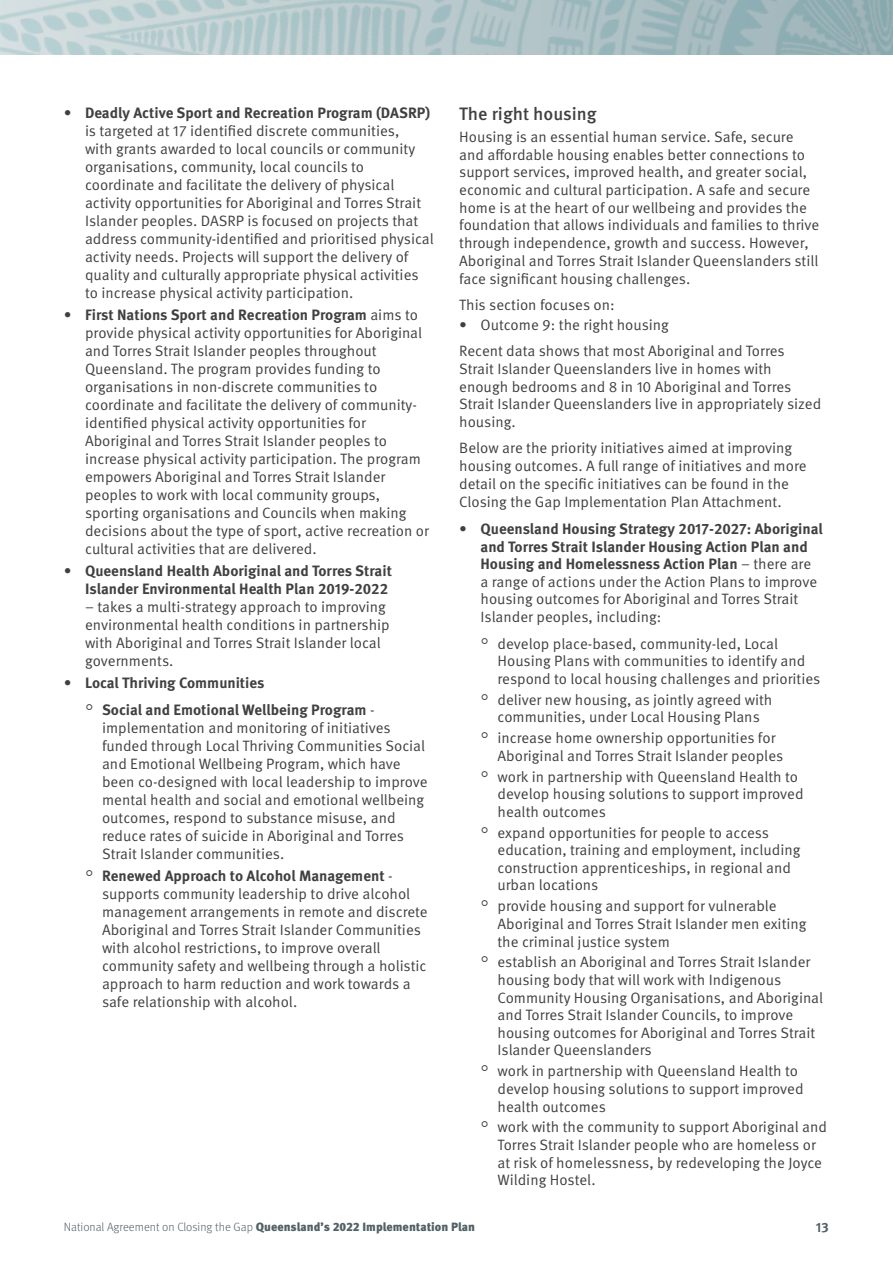
<style>
.page{position:relative;width:893px;height:1263px;background:#fff}
.page>*{position:absolute;margin:0;border:0;box-sizing:border-box;transform-origin:0 0}
.t1{font:500 18px "Meta OT";color:#404040}
.t2{font:15px/18px "Meta OT Norm";color:#404040}
.t3{font:700 15px/17.5px "Meta OT";color:#404040}
.t4{font:700 13.5px "Meta OT";color:#526166}
.t5{font:900 12px "Meta OT";color:#526166}
.s1{font-family:"Meta OT Norm";font-weight:400}
.s2{font-family:"Arial";font-weight:400;font-size:24px}
.s3{font-family:"Arial";font-size:24px}
.s4{font-weight:300}
</style>
<div class="page">
<img style="left:0;top:0;width:893px;height:54px">
<p class="t3" style="left:64px;top:104px;width:368px"><span class="s1">•</span> Deadly Active Sport and Recreation Program (DASRP)</p>
<p class="t2" style="left:85px;top:122px;width:350px">is targeted at 17 identified discrete communities,<br>with grants awarded to local councils or community organisations, community, local councils to coordinate and facilitate the delivery of physical activity opportunities for Aboriginal and Torres Strait Islander peoples. DASRP is focused on projects that address community-identified and prioritised physical activity needs. Projects will support the delivery of quality and culturally appropriate physical activities to increase physical activity participation.</p>
<p class="t3" style="left:64px;top:306px;width:356px"><span class="s1">•</span> First Nations Sport and Recreation Program <span class="s1">aims to</span></p>
<p class="t2" style="left:85px;top:324px;width:346px">provide physical activity opportunities for Aboriginal and Torres Strait Islander peoples throughout Queensland. The program provides funding to organisations in non-discrete communities to coordinate and facilitate the delivery of community&shy;identified physical activity opportunities for Aboriginal and Torres Strait Islander peoples to increase physical activity participation. The program empowers Aboriginal and Torres Strait Islander peoples to work with local community groups, sporting organisations and Councils when making decisions about the type of sport, active recreation or cultural activities that are delivered.</p>
<p class="t3" style="left:64px;top:562px;width:330px;line-height:18px;text-align:right"><span class="s1">•</span> Queensland Health Aboriginal and Torres Strait<br>Islander Environmental Health Plan 2019-2022</p>
<p class="t2" style="left:85px;top:598px;width:306px">– takes a multi-strategy approach to improving environmental health conditions in partnership with Aboriginal and Torres Strait Islander local governments.</p>
<p class="t3" style="left:85px;top:670px;width:291px;line-height:26.5px;text-indent:-21px"><span class="s1">•</span> Local Thriving Communities<br><span class="s2">◦</span> Social and Emotional Wellbeing Program <span class="s1">-</span></p>
<p class="t2" style="left:102px;top:719px;width:327px">implementation and monitoring of initiatives funded through Local Thriving Communities Social and Emotional Wellbeing Program, which have been co-designed with local leadership to improve mental health and social and emotional wellbeing outcomes, respond to substance misuse, and reduce rates of suicide in Aboriginal and Torres Strait Islander communities.</p>
<p class="t3" style="left:85px;top:867px;width:309px"><span class="s2">◦</span> Renewed Approach to Alcohol Management <span class="s1">-</span></p>
<p class="t2" style="left:102px;top:885px;width:327px">supports community leadership to drive alcohol management arrangements in remote and discrete Aboriginal and Torres Strait Islander Communities with alcohol restrictions, to improve overall community safety and wellbeing through a holistic approach to harm reduction and work towards a safe relationship with alcohol.</p>
<p class="t1" style="left:459px;top:102px;width:139px">The right housing</p>
<p class="t2" style="left:459px;top:128px;width:362px">Housing is an essential human service. Safe, secure and affordable housing enables better connections to support services, improved health, and greater social, economic and cultural participation. A safe and secure home is at the heart of our wellbeing and provides the foundation that allows individuals and families to thrive through independence, growth and success. However, Aboriginal and Torres Strait Islander Queenslanders still face significant housing challenges.</p>
<p class="t2" style="left:459px;top:296px;width:157px">This section focuses on:</p>
<p class="t2" style="left:459px;top:312px;width:327px;line-height:26.5px">• Outcome 9: the right housing<br>Recent data shows that most Aboriginal and Torres</p>
<p class="t2" style="left:459px;top:360px;width:364px">Strait Islander Queenslanders live in homes with enough bedrooms and 8 in 10 Aboriginal and Torres Strait Islander Queenslanders live in appropriately sized housing.</p>
<p class="t2" style="left:459px;top:439px;width:349px">Below are the priority initiatives aimed at improving housing outcomes. A full range of initiatives and more detail on the specific initiatives can be found in the Closing the Gap Implementation Plan Attachment.</p>
<p class="t3" style="left:480px;top:520px;width:344px;text-indent:-21px"><span class="s1">•</span> Queensland Housing Strategy 2017-2027: Aboriginal and Torres Strait Islander Housing Action Plan and<br>Housing and Homelessness Action Plan <span class="s1">– there are</span></p>
<p class="t2" style="left:480px;top:573px;width:338px">a range of actions under the Action Plans to improve housing outcomes for Aboriginal and Torres Strait<br>Islander peoples, including:</p>
<p class="t2" style="left:497px;top:635px;width:324px;text-indent:-17px"><span class="s3">◦</span> develop place-based, community-led, Local<br>Housing Plans with communities to identify and respond to local housing challenges and priorities</p>
<p class="t2" style="left:480px;top:691px;width:293px;text-align:center"><span class="s3">◦</span> deliver new housing, as jointly agreed with communities, under Local Housing Plans</p>
<p class="t2" style="left:497px;top:729px;width:287px;text-indent:-17px"><span class="s3">◦</span> increase home ownership opportunities for<br>Aboriginal and Torres Strait Islander peoples</p>
<p class="t2" style="left:497px;top:768px;width:308px;text-indent:-17px"><span class="s3">◦</span> work in partnership with Queensland Health to develop housing solutions to support improved health outcomes</p>
<p class="t2" style="left:497px;top:824px;width:304px;text-indent:-17px"><span class="s3">◦</span> expand opportunities for people to access education, training and employment, including construction apprenticeships, in regional and urban locations</p>
<p class="t2" style="left:497px;top:897px;width:311px;text-indent:-17px"><span class="s3">◦</span> provide housing and support for vulnerable<br>Aboriginal and Torres Strait Islander men exiting the criminal justice system</p>
<p class="t2" style="left:497px;top:953px;width:327px;text-indent:-17px"><span class="s3">◦</span> establish an Aboriginal and Torres Strait Islander housing body that will work with Indigenous Community Housing Organisations, and Aboriginal and Torres Strait Islander Councils, to improve housing outcomes for Aboriginal and Torres Strait Islander Queenslanders</p>
<p class="t2" style="left:497px;top:1062px;width:308px;text-indent:-17px"><span class="s3">◦</span> work in partnership with Queensland Health to develop housing solutions to support improved health outcomes</p>
<p class="t2" style="left:497px;top:1118px;width:331px;text-indent:-17px"><span class="s3">◦</span> work with the community to support Aboriginal and Torres Strait Islander people who are homeless or at risk of homelessness, by redeveloping the Joyce Wilding Hostel.</p>
<p class="t5" style="left:64px;top:1219px;width:413px"><span class="s4">National Agreement on Closing the Gap</span> Queensland’s 2022 Implementation Plan</p>
<p class="t4" style="left:816px;top:1219px;width:14px">13</p>
</div>
